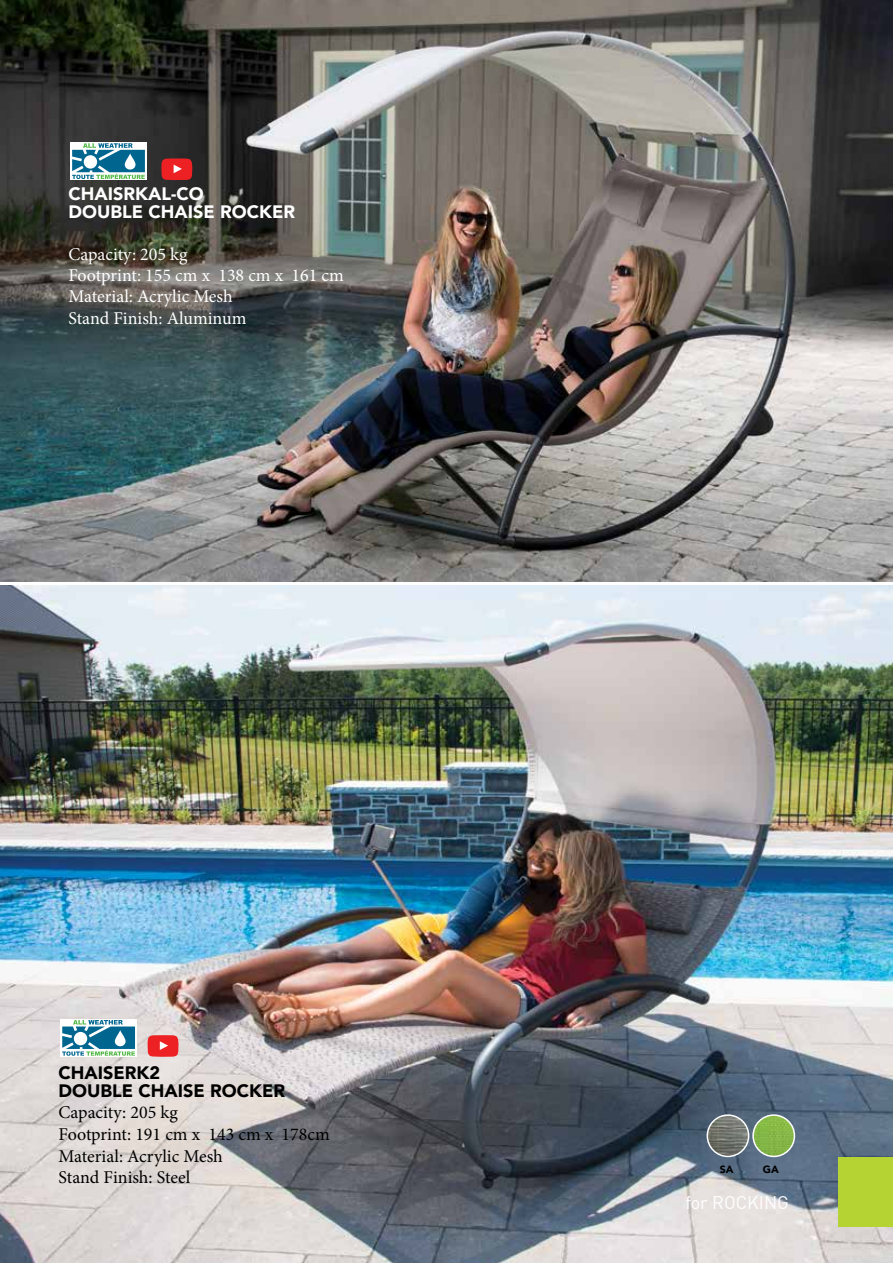
<style>
.page{position:relative;width:893px;height:1263px;background:#fff}
.page>*{position:absolute;margin:0;border:0;box-sizing:border-box;transform-origin:0 0}
.t1{font:18px/21.1px "Minion Pro";color:#fff}
.t2{font:18px/21.6px "Minion Pro";color:#000}
.t3{font:900 18px/18px "Avenir";color:#fff}
.t4{font:900 18px/18px "Avenir";color:#000}
.t5{font:18px "DIN";color:#fff}
.t6{font:900 10.5px "Avenir";color:#000}
</style>
<div class="page">
<img style="left:0;top:585px;width:893px;height:678px">
<img style="left:0;top:0;width:893px;height:582px">
<div style="left:839px;top:1157px;width:54px;height:70px;background:#b5d333"></div>
<img style="left:707px;top:1115px;width:42px;height:41px;border-radius:21px">
<div style="left:706px;top:1114px;width:43px;height:43px;border:2px solid #fff;border-radius:50%"></div>
<img style="left:753px;top:1115px;width:41px;height:41px;border-radius:21px">
<div style="left:752px;top:1114px;width:43px;height:43px;border:2px solid #fff;border-radius:50%"></div>
<div style="left:60px;top:1019px;width:77px;height:38px;background:#fff"></div>
<svg style="left:62px;top:1020px;width:73px;height:36px"></svg>
<div style="left:70px;top:142px;width:77px;height:38px;background:#fff"></div>
<svg style="left:72px;top:143px;width:73px;height:36px"></svg>
<svg style="left:161px;top:158px;width:32px;height:22px"></svg>
<svg style="left:147px;top:1035px;width:32px;height:22px"></svg>
<p class="t3" style="left:68px;top:184px;width:228px">CHAISRKAL-CO<br>DOUBLE CHAISE ROCKER</p>
<p class="t1" style="left:68px;top:244px;width:277px">Capacity: 205 kg<br>Footprint: 155 cm x 138 cm x 161 cm<br>Material: Acrylic Mesh<br>Stand Finish: Aluminum</p>
<p class="t4" style="left:58px;top:1063px;width:228px">CHAISERK2<br>DOUBLE CHAISE ROCKER</p>
<p class="t2" style="left:58px;top:1102px;width:273px">Capacity: 205 kg<br>Footprint: 191 cm x 143 cm x 178cm<br>Material: Acrylic Mesh<br>Stand Finish: Steel</p>
<p class="t6" style="left:720px;top:1160px;width:15px">SA</p>
<p class="t6" style="left:763px;top:1160px;width:17px">GA</p>
<p class="t5" style="left:685px;top:1192px;width:105px">for ROCKING</p>
</div>
